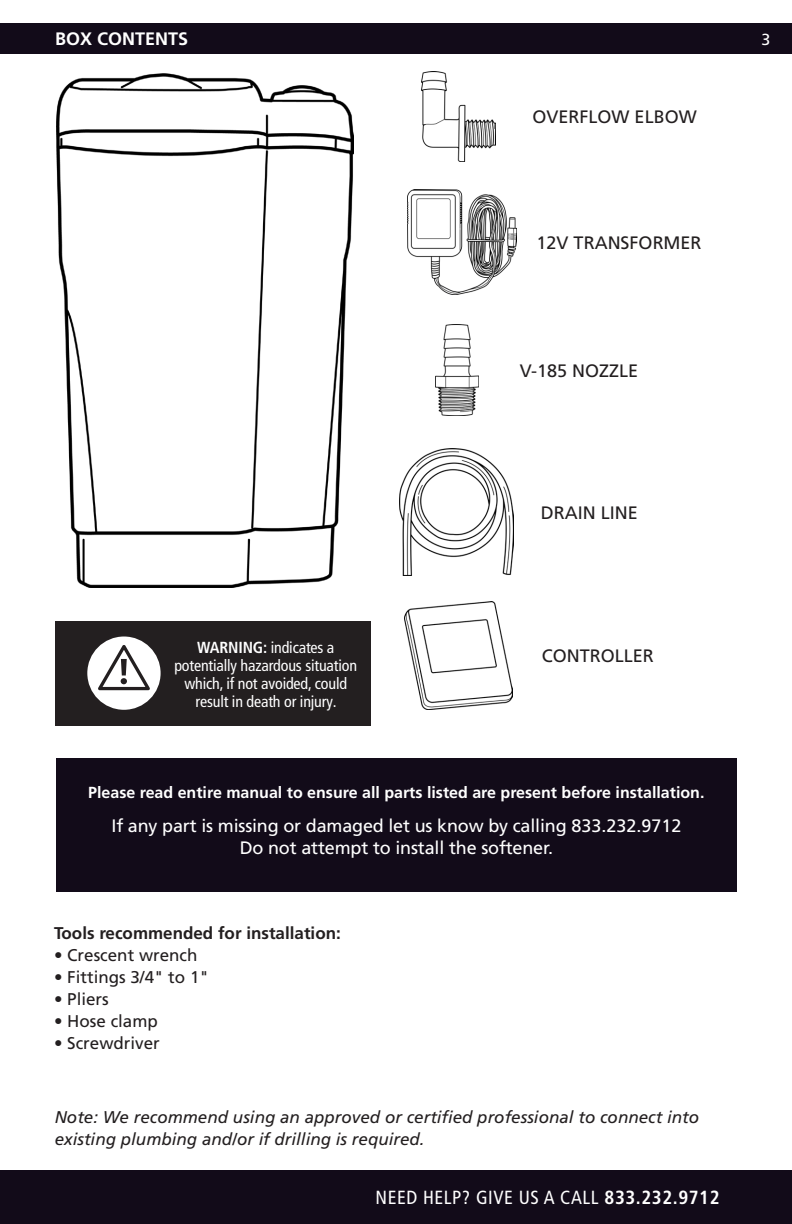
<style>
.page{position:relative;width:792px;height:1224px;background:#fff}
.page>*{position:absolute;margin:0;border:0;box-sizing:border-box;transform-origin:0 0}
.t1{font:condensed 19px "Frutiger LT Pro";letter-spacing:.03em;color:#fff}
.Directions{font:18px "Frutiger LT Pro";letter-spacing:-.01em;color:#fff}
.Directions-2{font:18px "Frutiger LT Pro";color:#231f20}
.t2{font:700 18px "Frutiger LT Pro";color:#fff}
.Directions-3{font:italic 17px/22px "Frutiger LT Pro";color:#231f20}
.Directions-4{font:17px "Frutiger LT Pro";color:#231f20}
.Directions-5{font:700 17px "Frutiger LT Pro";color:#231f20}
.Directions-6{font:condensed 16px/18px "Frutiger LT Pro";letter-spacing:-.01em;color:#fff;text-align:center}
.Directions-7{font:700 16px "Frutiger LT Pro";color:#fff}
.Directions-8{font:16px "Frutiger LT Pro";color:#fff}
.s1{font-weight:700}
</style>
<div class="page">
<div style="left:0;top:1170px;width:792px;height:54px;background:#120b19"></div>
<div style="left:56px;top:759px;width:681px;height:133px;background:#120b19"></div>
<div style="left:0;top:23px;width:792px;height:30px;background:#120b19"></div>
<img style="left:407px;top:190px;width:109px;height:104px">
<img style="left:405px;top:601px;width:108px;height:109px">
<img style="left:400px;top:448px;width:114px;height:127px">
<img style="left:435px;top:325px;width:44px;height:91px">
<img style="left:422px;top:72px;width:74px;height:89px">
<img style="left:56px;top:74px;width:297px;height:514px">
<div style="left:56px;top:621px;width:315px;height:104px;background:#231f20"></div>
<div style="left:87px;top:637px;width:74px;height:73px;background:#fff;border-radius:50%"></div>
<svg style="left:98px;top:645px;width:52px;height:45px"></svg>
<p class="t2" style="left:55px;top:28px;width:135px">BOX CONTENTS</p>
<p class="Directions-8" style="left:761px;top:30px;width:10px">3</p>
<p class="Directions-2" style="left:533px;top:106px;width:166px">OVERFLOW ELBOW</p>
<p class="Directions-2" style="left:537px;top:232px;width:167px">12V TRANSFORMER</p>
<p class="Directions-2" style="left:520px;top:360px;width:120px">V-185 NOZZLE</p>
<p class="Directions-6" style="left:174px;top:638px;width:184px"><span class="s1">WARNING:</span> indicates a potentially hazardous situation which, if not avoided, could result in death or injury.</p>
<p class="Directions-2" style="left:541px;top:502px;width:99px">DRAIN LINE</p>
<p class="Directions-2" style="left:542px;top:646px;width:114px">CONTROLLER</p>
<p class="Directions-7" style="left:88px;top:783px;width:618px">Please read entire manual to ensure all parts listed are present before installation.</p>
<p class="Directions" style="left:112px;top:815px;width:571px">If any part is missing or damaged let us know by calling 833.232.9712</p>
<p class="Directions" style="left:240px;top:837px;width:315px">Do not attempt to install the softener.</p>
<p class="Directions-5" style="left:54px;top:923px;width:288px">Tools recommended for installation:</p>
<p class="Directions-4" style="left:54px;top:945px;width:145px">• Crescent wrench</p>
<p class="Directions-4" style="left:54px;top:967px;width:156px">• Fittings 3/4" to 1"</p>
<p class="Directions-4" style="left:54px;top:989px;width:56px">• Pliers</p>
<p class="Directions-4" style="left:54px;top:1011px;width:105px">• Hose clamp</p>
<p class="Directions-4" style="left:54px;top:1033px;width:107px">• Screwdriver</p>
<p class="Directions-3" style="left:55px;top:1107px;width:646px">Note: We recommend using an approved or certified professional to connect into existing plumbing and/or if drilling is required.</p>
<p class="t1" style="left:376px;top:1186px;width:345px">NEED HELP? GIVE US A CALL <span class="s1">833.232.9712</span></p>
</div>
